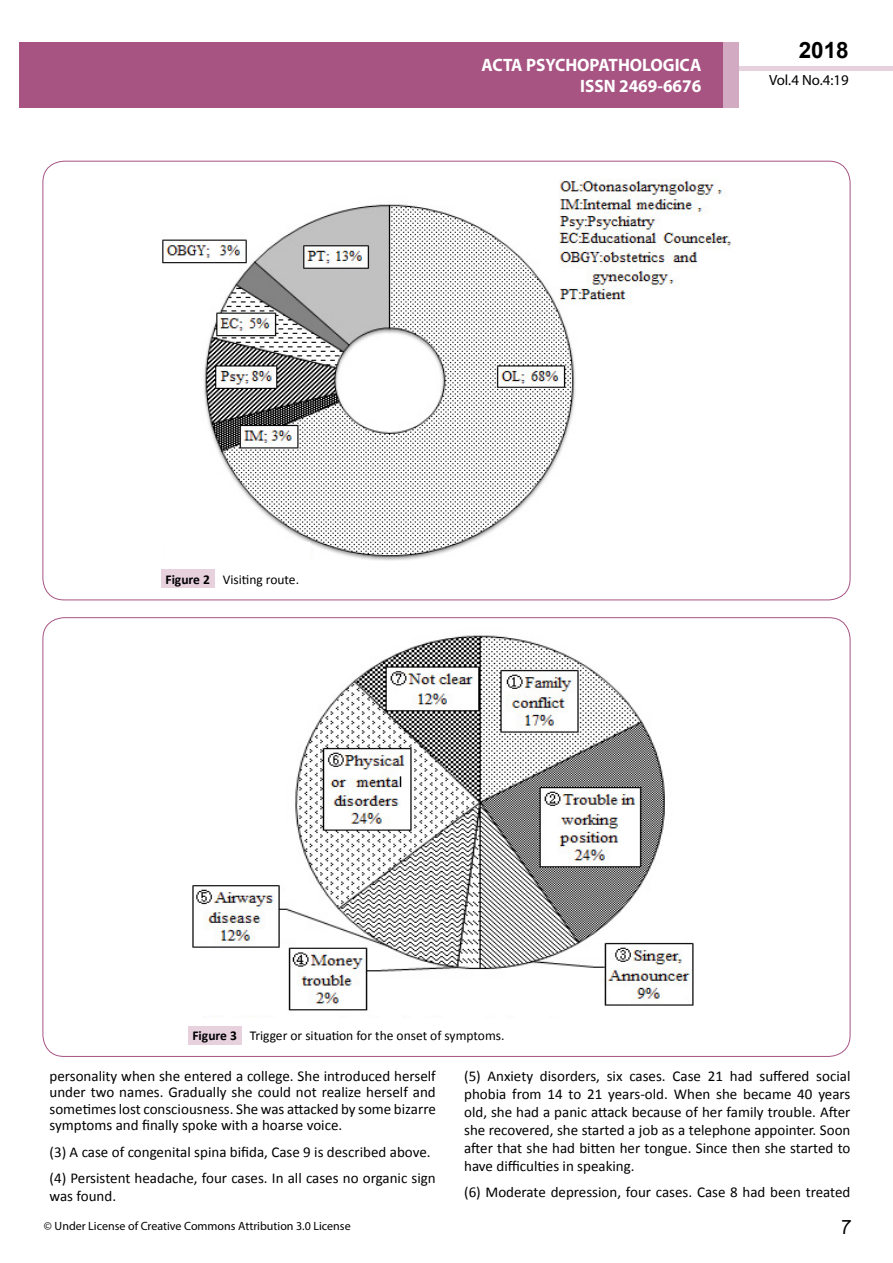
<style>
.page{position:relative;width:893px;height:1263px;background:#fff}
.page>*{position:absolute;margin:0;border:0;box-sizing:border-box;transform-origin:0 0}
.t1{font:25.5px "Tunga";color:#000}
.t2{font:700 22.5px "Arial";color:#000}
.t3{font:700 18px/21.6px "Myriad Pro";color:#fff;text-align:right;scale:.96 1}
.t4{font:15px/18px "Calibri";color:#000;text-align:justify}
.t5{font:14.85px "Myriad Pro";color:#000}
.t6{font:13.5px "Calibri";color:#000}
.t7{font:12px "Myriad Pro";color:#000}
.s1{font-weight:700}
</style>
<div class="page">
<div style="left:722px;top:66px;width:171px;height:5px;background:#e6d1dd"></div>
<div style="left:19px;top:42px;width:706px;height:66px;background:#a75483"></div>
<div style="left:724px;top:42px;width:15px;height:66px;background:#d2aac1"></div>
<img style="left:162px;top:179px;width:569px;height:382px">
<div style="left:164px;top:542px;width:146px;height:19px;background:#fff"></div>
<div style="left:161px;top:569px;width:53px;height:19px;background:#e6d1dd"></div>
<img style="left:192px;top:635px;width:502px;height:382px">
<div style="left:188px;top:1026px;width:53px;height:18px;background:#e6d1dd"></div>
<p class="t3" style="left:482px;top:53px;width:230px">ACTA PSYCHOPATHOLOGICA<br>ISSN 2469-6676</p>
<h2 class="t2" style="left:799px;top:35px;width:52px">2018</h2>
<p class="t5" style="left:769px;top:71px;width:81px">Vol.4 No.4:19</p>
<p class="t6" style="left:165px;top:571px;width:135px"><span class="s1">Figure 2</span> Visiting route.</p>
<p class="t6" style="left:192px;top:1027px;width:314px"><span class="s1">Figure 3</span> Trigger or situation for the onset of symptoms.</p>
<p class="t4" style="left:50px;top:1067px;width:388px;line-height:16.5px">personality when she entered a college. She introduced herself under two names. Gradually she could not realize herself and sometimes lost consciousness. She was attacked by some bizarre symptoms and finally spoke with a hoarse voice.</p>
<p class="t4" style="left:50px;top:1138px;width:388px;line-height:26.5px">(3) A case of congenital spina bifida, Case 9 is described above. (4) Persistent headache, four cases. In all cases no organic sign</p>
<p class="t4" style="left:50px;top:1187px;width:68px">was found.</p>
<p class="t4" style="left:464px;top:1067px;width:388px">(5) Anxiety disorders, six cases. Case 21 had suffered social phobia from 14 to 21 years-old. When she became 40 years old, she had a panic attack because of her family trouble. After she recovered, she started a job as a telephone appointer. Soon after that she had bitten her tongue. Since then she started to have difficulties in speaking.</p>
<p class="t4" style="left:464px;top:1183px;width:388px">(6) Moderate depression, four cases. Case 8 had been treated</p>
<p class="t7" style="left:44px;top:1218px;width:308px">© Under License of Creative Commons Attribution 3.0 License</p>
<h1 class="t1" style="left:841px;top:1210px;width:11px">7</h1>
</div>
